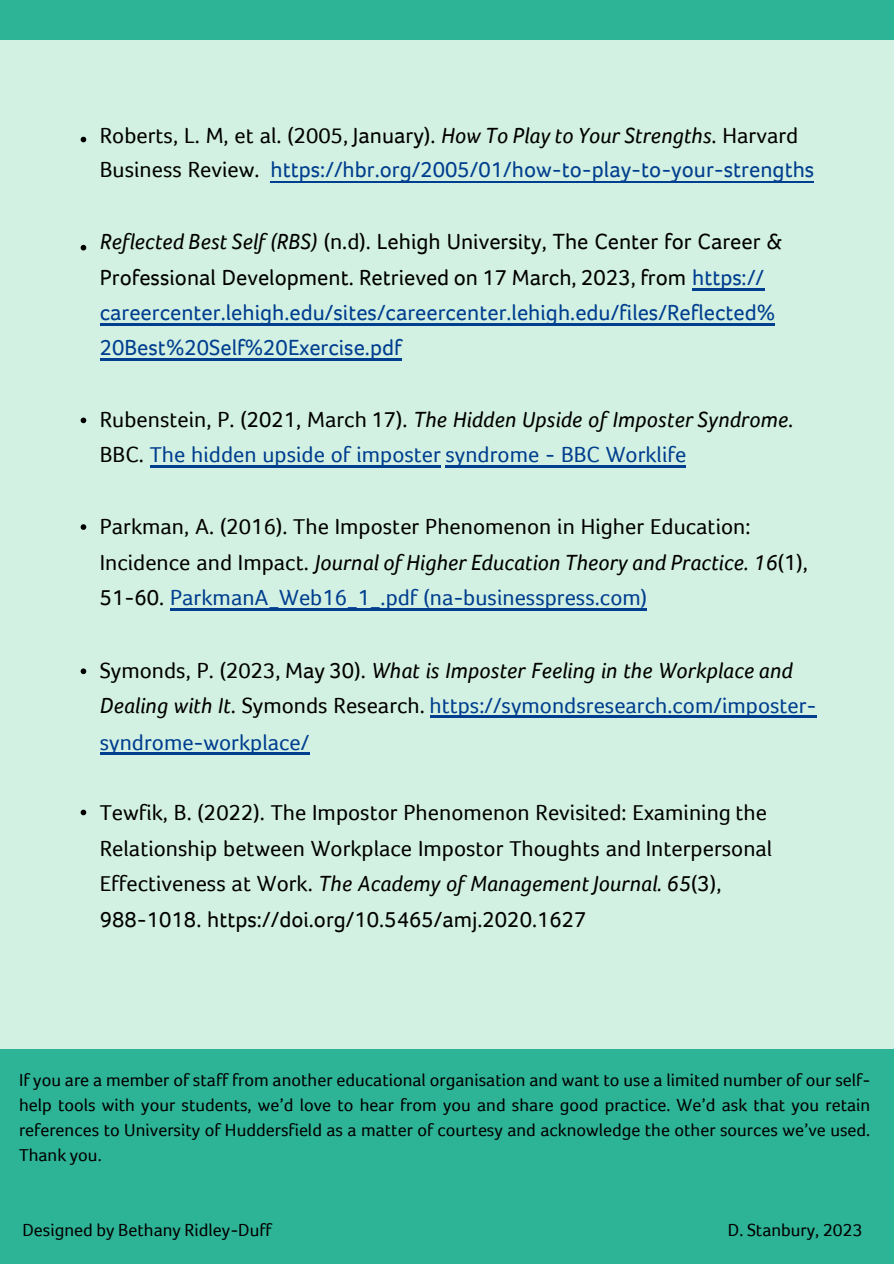
<style>
.page{position:relative;width:894px;height:1264px;background:#fff}
.page>*{position:absolute;margin:0;border:0;box-sizing:border-box;transform-origin:0 0}
.t1{font:22.5px/35.4px "Foco";color:#000}
.t2{font:22.5px/35.2px "Foco";color:#003e8f}
.t3{font:18px/24.8px "Foco";color:#000;text-align:justify}
.s1{font-style:italic}
.s2{color:#003e8f}
.s3{font-style:italic;color:#000}
.s4{color:#000}
</style>
<div class="page">
<div style="left:0;top:0;width:893px;height:1263px;background:#d3f1e2"></div>
<div style="left:0;top:1049px;width:893px;height:214px;background:#2db395"></div>
<svg style="left:81px;top:137px;width:5px;height:5px"></svg>
<svg style="left:81px;top:245px;width:5px;height:5px"></svg>
<svg style="left:81px;top:417px;width:5px;height:6px"></svg>
<svg style="left:81px;top:524px;width:5px;height:6px"></svg>
<svg style="left:81px;top:668px;width:5px;height:6px"></svg>
<svg style="left:81px;top:809px;width:5px;height:6px"></svg>
<div style="left:0;top:0;width:893px;height:40px;background:#2db395"></div>
<hr style="left:270px;top:181px;width:544px;height:1px;background:#003e8f">
<hr style="left:692px;top:288px;width:72px;height:2px;background:#003e8f">
<hr style="left:100px;top:323px;width:674px;height:2px;background:#003e8f">
<hr style="left:100px;top:358px;width:301px;height:2px;background:#003e8f">
<hr style="left:150px;top:465px;width:290px;height:2px;background:#003e8f">
<hr style="left:445px;top:465px;width:240px;height:2px;background:#003e8f">
<hr style="left:170px;top:608px;width:293px;height:2px;background:#003e8f">
<hr style="left:463px;top:608px;width:183px;height:2px;background:#003e8f">
<hr style="left:429px;top:715px;width:387px;height:3px;background:#003e8f">
<hr style="left:100px;top:752px;width:209px;height:2px;background:#003e8f">
<p class="t1" style="left:100px;top:118px;width:716px;line-height:34.3px">Roberts, L. M, et al. (2005, January). <span class="s1">How To Play to Your Strengths</span>. Harvard<br>Business Review. <span class="s2">https://hbr.org/2005/01/how-to-play-to-your-strengths</span></p>
<p class="t2" style="left:100px;top:224px;width:683px"><span class="s3">Reflected Best Self (RBS)</span> <span class="s4">(n.d). Lehigh University, The Center for Career &amp; Professional Development. Retrieved on 17 March, 2023, from</span> https:// careercenter.lehigh.edu/sites/careercenter.lehigh.edu/files/Reflected% 20Best%20Self%20Exercise.pdf</p>
<p class="t2" style="left:100px;top:402px;width:694px"><span class="s4">Rubenstein, P. (2021, March 17).</span> <span class="s3">The Hidden Upside of Imposter Syndrome</span><span class="s4">.<br>BBC.</span> The hidden upside of imposter syndrome - BBC Worklife</p>
<p class="t1" style="left:100px;top:509px;width:709px">Parkman, A. (2016). The Imposter Phenomenon in Higher Education:<br>Incidence and Impact. <span class="s1">Journal of Higher Education Theory and Practice. 16</span>(1),<br>51-60. <span class="s2">ParkmanA_Web16_1_.pdf (na-businesspress.com)</span></p>
<p class="t2" style="left:100px;top:652px;width:718px;line-height:36px"><span class="s4">Symonds, P. (2023, May 30).</span> <span class="s3">What is Imposter Feeling in the Workplace and<br>Dealing with It</span><span class="s4">. Symonds Research.</span> https://symondsresearch.com/imposter&shy;syndrome-workplace/</p>
<p class="t1" style="left:100px;top:795px;width:674px">Tewfik, B. (2022). The Impostor Phenomenon Revisited: Examining the Relationship between Workplace Impostor Thoughts and Interpersonal Effectiveness at Work. <span class="s1">The Academy of Management Journal. 65</span>(3), 988-1018. https://doi.org/10.5465/amj.2020.1627</p>
<p class="t3" style="left:19px;top:1068px;width:852px">If you are a member of staff from another educational organisation and want to use a limited number of our self&shy;help tools with your students, we’d love to hear from you and share good practice. We’d ask that you retain references to University of Huddersfield as a matter of courtesy and acknowledge the other sources we’ve used.<br>Thank you.</p>
<p class="t3" style="left:22px;top:1218px;width:250px">Designed by Bethany Ridley-Duff</p>
<p class="t3" style="left:727px;top:1218px;width:136px">D. Stanbury, 2023</p>
</div>
